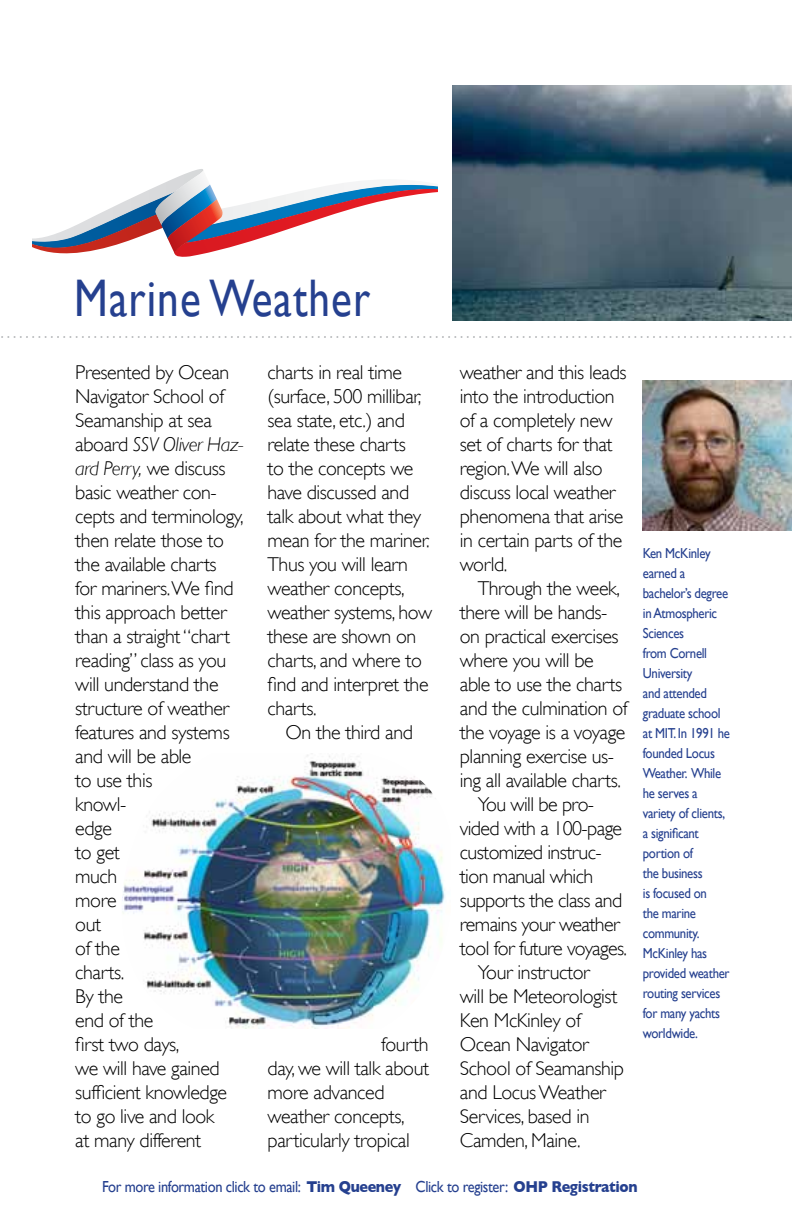
<style>
.page{position:relative;width:792px;height:1224px;background:#fff}
.page>*{position:absolute;margin:0;border:0;box-sizing:border-box;transform-origin:0 0}
.t1{font:52.8px "Gill Sans";letter-spacing:.025em;color:#25408f;scale:.82 1}
.t2{font:300 20px/24px "Gill Sans";letter-spacing:-.02em;color:#000}
.t3{font:16px "Gill Sans";letter-spacing:-.025em;color:#25408f;scale:.9 1}
.t4{font:14.4px/20px "Gill Sans";letter-spacing:-.025em;color:#25408f;scale:.89 1}
.s1{font-style:italic}
.s2{font-weight:700}
</style>
<div class="page">
<svg style="left:1px;top:336px;width:791px;height:2px"></svg>
<img style="left:643px;top:380px;width:149px;height:150px">
<img style="left:453px;top:86px;width:339px;height:235px">
<img style="left:122px;top:753px;width:324px;height:276px">
<svg style="left:32px;top:169px;width:406px;height:88px"></svg>
<h1 class="t1" style="left:74px;top:267px;width:363px">Marine Weather</h1>
<p class="t2" style="left:75px;top:360px;width:170px">Presented by Ocean<br>Navigator School of<br>Seamanship at sea aboard <span class="s1">SSV Oliver Haz&shy;ard Perry,</span> we discuss basic weather con&shy;cepts and terminology, then relate those to the available charts<br>for mariners.We find this approach better than a straight “chart reading” class as you will understand the structure of weather features and systems and will be able<br>to use this<br>knowl-<br>edge<br>to get<br>much<br>more<br>out<br>of the<br>charts.<br>By the<br>end of the<br>first two days,<br>we will have gained sufficient knowledge to go live and look<br>at many different</p>
<p class="t2" style="left:268px;top:360px;width:166px">charts in real time (surface, 500 millibar, sea state, etc.) and relate these charts<br>to the concepts we have discussed and talk about what they mean for the mariner.<br>Thus you will learn weather concepts, weather systems, how these are shown on charts, and where to find and interpret the charts.</p>
<p class="t2" style="left:286px;top:720px;width:129px">On the third and</p>
<p class="t2" style="left:268px;top:1032px;width:163px;text-indent:114px">fourth day, we will talk about more advanced weather concepts, particularly tropical</p>
<p class="t2" style="left:460px;top:360px;width:168px">weather and this leads into the introduction of a completely new set of charts for that region.We will also discuss local weather phenomena that arise in certain parts of the world.</p>
<p class="t2" style="left:478px;top:576px;width:144px">Through the week,</p>
<p class="t2" style="left:460px;top:600px;width:149px">there will be hands-</p>
<p class="t2" style="left:460px;top:624px;width:160px">on practical exercises</p>
<p class="t2" style="left:460px;top:648px;width:135px">where you will be</p>
<p class="t2" style="left:460px;top:672px;width:164px">able to use the charts</p>
<p class="t2" style="left:460px;top:696px;width:169px">and the culmination of</p>
<p class="t2" style="left:460px;top:720px;width:167px">the voyage is a voyage</p>
<p class="t2" style="left:460px;top:744px;width:156px">planning exercise us-</p>
<p class="t2" style="left:460px;top:768px;width:163px">ing all available charts.</p>
<p class="t2" style="left:478px;top:792px;width:118px">You will be pro-</p>
<p class="t2" style="left:460px;top:816px;width:164px">vided with a 100-page</p>
<p class="t2" style="left:460px;top:840px;width:143px">customized instruc-</p>
<p class="t2" style="left:460px;top:864px;width:135px">tion manual which</p>
<p class="t2" style="left:460px;top:888px;width:164px">supports the class and</p>
<p class="t2" style="left:460px;top:912px;width:161px">remains your weather</p>
<p class="t2" style="left:460px;top:936px;width:169px">tool for future voyages.</p>
<p class="t2" style="left:478px;top:960px;width:113px">Your instructor</p>
<p class="t2" style="left:460px;top:984px;width:159px">will be Meteorologist</p>
<p class="t2" style="left:460px;top:1008px;width:122px">Ken McKinley of</p>
<p class="t2" style="left:460px;top:1032px;width:131px">Ocean Navigator</p>
<p class="t2" style="left:460px;top:1056px;width:166px">School of Seamanship</p>
<p class="t2" style="left:460px;top:1080px;width:148px">and Locus Weather</p>
<p class="t2" style="left:460px;top:1104px;width:131px">Services, based in</p>
<p class="t2" style="left:460px;top:1128px;width:122px">Camden, Maine.</p>
<p class="t4" style="left:643px;top:543px;width:99px">Ken McKinley earned a bachelor’s degree in Atmospheric<br>Sciences<br>from Cornell<br>University<br>and attended graduate school at MIT. In 1991 he founded Locus<br>Weather. While he serves a variety of clients, a significant portion of<br>the business<br>is focused on<br>the marine community.<br>McKinley has provided weather routing services for many yachts worldwide.</p>
<p class="t3" style="left:102px;top:1177px;width:597px">For more information click to email: <span class="s2">Tim Queeney</span> Click to register: <span class="s2">OHP Registration</span></p>
</div>
